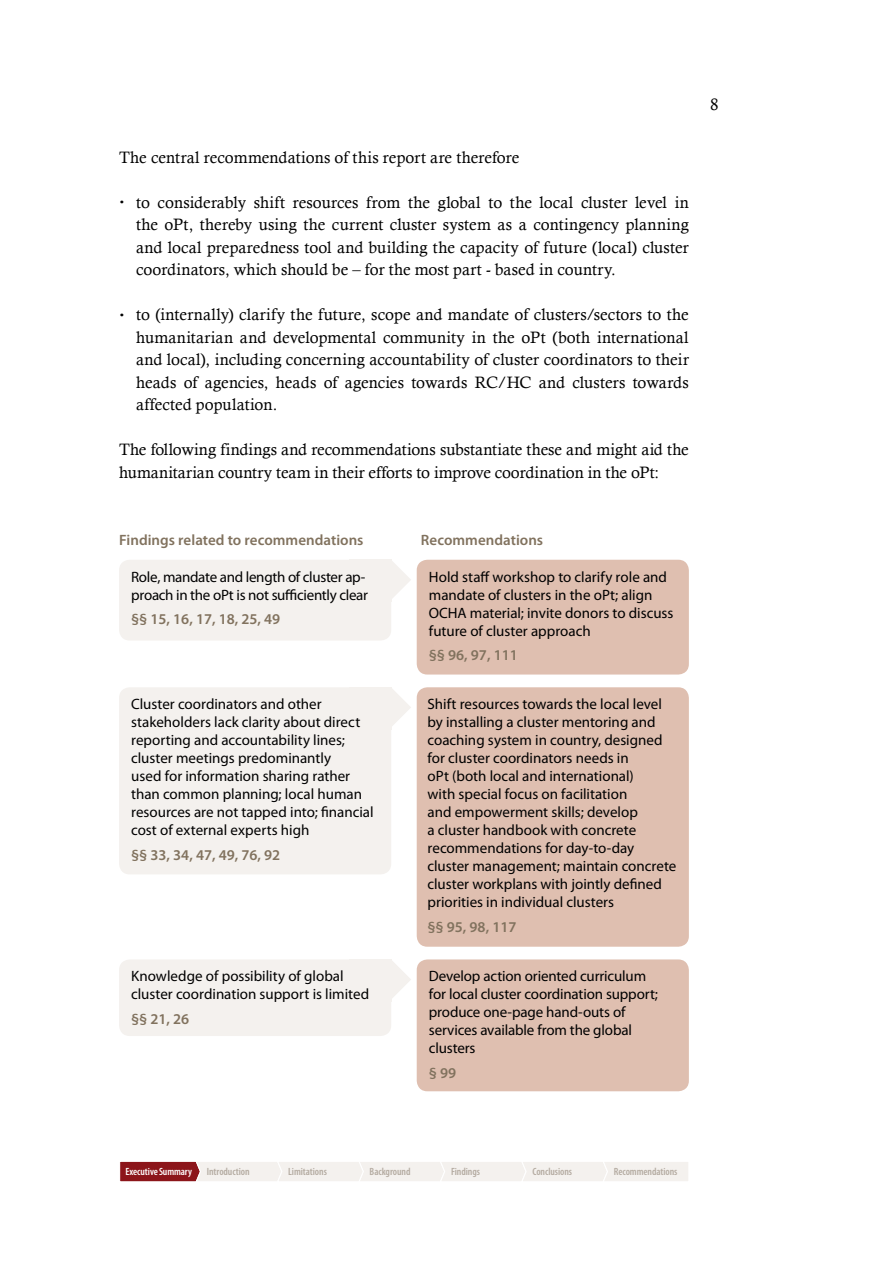
<style>
.page{position:relative;width:893px;height:1263px;background:#fff}
.page>*{position:absolute;margin:0;border:0;box-sizing:border-box;transform-origin:0 0}
.t1{font:16.5px/22.5px "Calisto";color:#000;text-align:justify}
.t2{font:15px/18px "Myriad Pro";color:#000}
.t3{font:600 15px "Myriad Pro";color:#81725e}
.t4{font:15px/18px "Myriad Pro";letter-spacing:-.02em;color:#000}
.t5{font:600 condensed 10.5px "Myriad Pro";letter-spacing:-.005em;color:#b4aba1}
.t6{font:600 condensed 10.5px "Myriad Pro";letter-spacing:-.005em;color:#fff}
.s1{font-style:italic;font-size:12px}
</style>
<div class="page">
<div style="left:417px;top:560px;width:272px;height:114px;background:#dfbfb0;border-radius:11px"></div>
<div style="left:119px;top:560px;width:272px;height:80px;background:#f4f1ee;border-radius:11px"></div>
<svg style="left:384px;top:560px;width:27px;height:40px"></svg>
<div style="left:417px;top:687px;width:272px;height:260px;background:#dfbfb0;border-radius:11px"></div>
<div style="left:119px;top:687px;width:272px;height:187px;background:#f4f1ee;border-radius:11px"></div>
<svg style="left:384px;top:687px;width:27px;height:40px"></svg>
<div style="left:417px;top:959px;width:272px;height:132px;background:#dfbfb0;border-radius:11px"></div>
<div style="left:119px;top:959px;width:272px;height:77px;background:#f4f1ee;border-radius:11px"></div>
<svg style="left:384px;top:959px;width:27px;height:40px"></svg>
<svg style="left:120px;top:1161px;width:568px;height:21px;background:#e7d6d4"></svg>
<p class="t1" style="left:119px;top:146px;width:402px">The central recommendations of this report are therefore</p>
<p class="t1" style="left:136px;top:191px;width:554px;text-indent:-17px"><span class="s1">•</span> to considerably shift resources from the global to the local cluster level in the oPt, thereby using the current cluster system as a contingency planning and local preparedness tool and building the capacity of future (local) cluster coordinators, which should be – for the most part - based in country.</p>
<p class="t1" style="left:136px;top:303px;width:554px;text-indent:-17px"><span class="s1">•</span> to (internally) clarify the future, scope and mandate of clusters/sectors to the humanitarian and developmental community in the oPt (both international and local), including concerning accountability of cluster coordinators to their heads of agencies, heads of agencies towards RC/HC and clusters towards affected population.</p>
<p class="t1" style="left:119px;top:438px;width:571px">The following findings and recommendations substantiate these and might aid the humanitarian country team in their efforts to improve coordination in the oPt:</p>
<p class="t3" style="left:119px;top:531px;width:246px">Findings related to recommendations</p>
<p class="t3" style="left:421px;top:531px;width:124px">Recommendations</p>
<p class="t2" style="left:429px;top:567px;width:246px">Hold staff workshop to clarify role and mandate of clusters in the oPt; align OCHA material; invite donors to discuss future of cluster approach</p>
<p class="t3" style="left:429px;top:645px;width:90px">§§ 96, 97, 111</p>
<p class="t4" style="left:131px;top:567px;width:238px">Role, mandate and length of cluster ap&shy;proach in the oPt is not sufficiently clear</p>
<p class="t3" style="left:131px;top:609px;width:151px">§§ 15, 16, 17, 18, 25, 49</p>
<p class="t2" style="left:131px;top:695px;width:244px">Cluster coordinators and other stakeholders lack clarity about direct reporting and accountability lines; cluster meetings predominantly<br>used for information sharing rather than common planning; local human resources are not tapped into; financial cost of external experts high</p>
<p class="t3" style="left:131px;top:845px;width:151px">§§ 33, 34, 47, 49, 76, 92</p>
<p class="t2" style="left:131px;top:967px;width:239px">Knowledge of possibility of global cluster coordination support is limited</p>
<p class="t3" style="left:131px;top:1009px;width:60px">§§ 21, 26</p>
<p class="t2" style="left:427px;top:695px;width:250px">Shift resources towards the local level by installing a cluster mentoring and coaching system in country, designed for cluster coordinators needs in<br>oPt (both local and international)<br>with special focus on facilitation<br>and empowerment skills; develop<br>a cluster handbook with concrete recommendations for day-to-day cluster management; maintain concrete cluster workplans with jointly defined priorities in individual clusters</p>
<p class="t3" style="left:427px;top:917px;width:90px">§§ 95, 98, 117</p>
<p class="t2" style="left:429px;top:967px;width:231px">Develop action oriented curriculum for local cluster coordination support; produce one-page hand-outs of services available from the global clusters</p>
<p class="t3" style="left:429px;top:1063px;width:29px">§ 99</p>
<p class="t1" style="left:710px;top:93px;width:10px">8</p>
<p class="t6" style="left:125px;top:1165px;width:68px">Executive Summary</p>
<p class="t5" style="left:207px;top:1165px;width:44px">Introduction</p>
<p class="t5" style="left:288px;top:1165px;width:40px">Limitations</p>
<p class="t5" style="left:370px;top:1165px;width:42px">Background</p>
<p class="t5" style="left:451px;top:1165px;width:30px">Findings</p>
<p class="t5" style="left:532px;top:1165px;width:41px">Conclusions</p>
<p class="t5" style="left:614px;top:1165px;width:65px">Recommendations</p>
</div>
